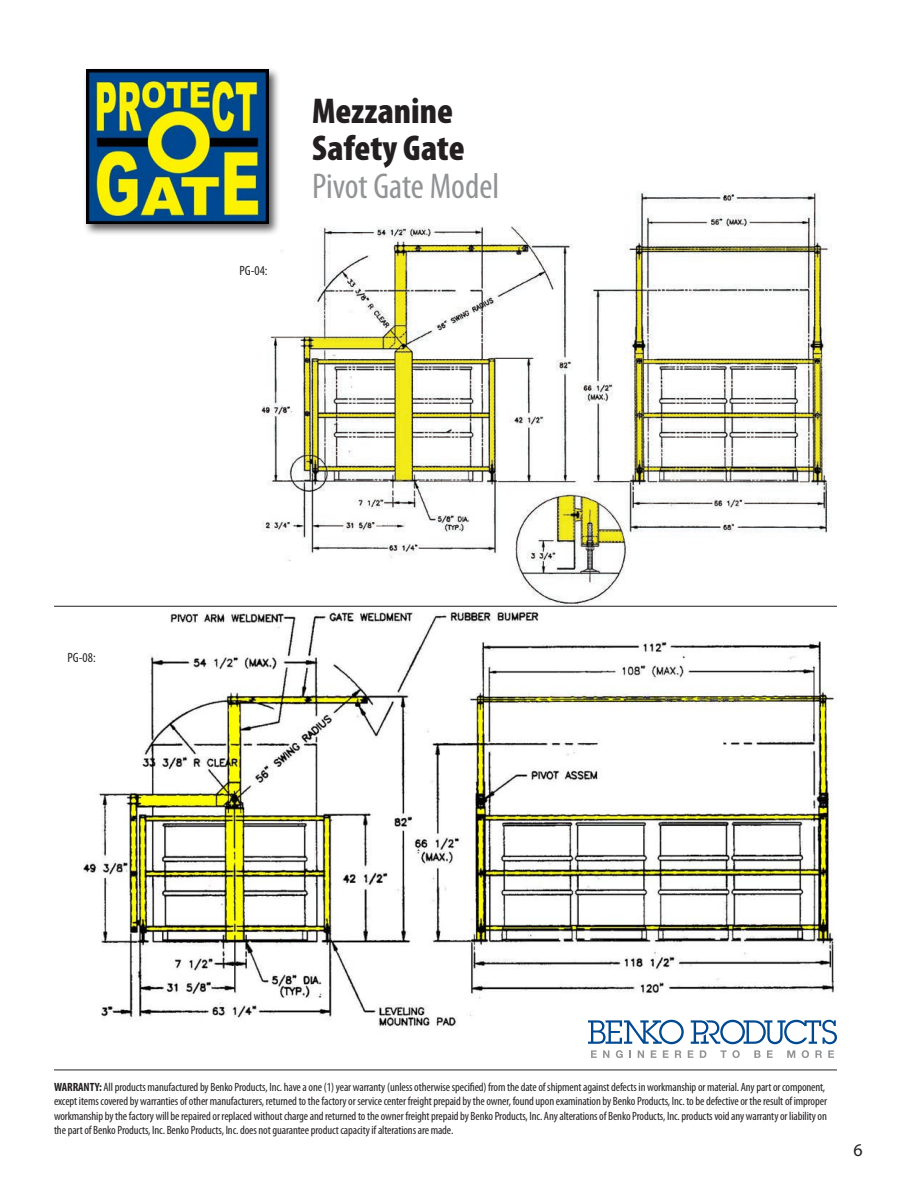
<style>
.page{position:relative;width:918px;height:1188px;background:#fff}
.page>*{position:absolute;margin:0;border:0;box-sizing:border-box;transform-origin:0 0}
.t1{font:900 condensed 36px/37.5px "Myriad Pro";color:#231f20}
.t2{font:condensed 36px "Myriad Pro";color:#919395}
.t3{font:18px "Myriad Pro";color:#231f20}
.t4{font:condensed 13.5px "Myriad Pro";color:#231f20}
.t5{font:condensed 12px/14.4px "Myriad Pro";letter-spacing:-.01em;color:#231f20}
.s1{font-weight:700}
</style>
<div class="page">
<hr style="left:54px;top:1070px;width:783px;height:1px;background:#231f20">
<img style="left:256px;top:192px;width:581px;height:414px">
<img style="left:83px;top:610px;width:751px;height:417px">
<hr style="left:54px;top:606px;width:783px;height:1px;background:#231f20">
<div style="left:83px;top:66px;width:198px;height:170px;background:#231f20;opacity:.75"></div>
<img style="left:86px;top:69px;width:182px;height:154px">
<svg style="left:691px;top:1020px;width:146px;height:24px"></svg>
<svg style="left:588px;top:1020px;width:96px;height:24px"></svg>
<svg style="left:591px;top:1050px;width:6px;height:8px"></svg>
<svg style="left:603px;top:1050px;width:6px;height:8px"></svg>
<svg style="left:616px;top:1050px;width:7px;height:8px"></svg>
<svg style="left:629px;top:1050px;width:2px;height:8px"></svg>
<svg style="left:638px;top:1050px;width:6px;height:8px"></svg>
<svg style="left:651px;top:1050px;width:5px;height:8px"></svg>
<svg style="left:663px;top:1050px;width:6px;height:8px"></svg>
<svg style="left:675px;top:1050px;width:6px;height:8px"></svg>
<svg style="left:688px;top:1050px;width:5px;height:8px"></svg>
<svg style="left:700px;top:1050px;width:6px;height:8px"></svg>
<svg style="left:720px;top:1050px;width:20px;height:8px"></svg>
<svg style="left:754px;top:1050px;width:7px;height:8px"></svg>
<svg style="left:767px;top:1050px;width:6px;height:8px"></svg>
<svg style="left:787px;top:1050px;width:8px;height:8px"></svg>
<svg style="left:802px;top:1050px;width:7px;height:8px"></svg>
<svg style="left:815px;top:1050px;width:7px;height:8px"></svg>
<svg style="left:828px;top:1050px;width:6px;height:8px"></svg>
<p class="t4" style="left:240px;top:262px;width:30px">PG-04:</p>
<p class="t1" style="left:312px;top:92px;width:154px">Mezzanine<br>Safety Gate</p>
<p class="t2" style="left:312px;top:164px;width:189px">Pivot Gate Model</p>
<p class="t4" style="left:68px;top:650px;width:30px">PG-08:</p>
<p class="t5" style="left:54px;top:1079px;width:774px"><span class="s1">WARRANTY:</span> All products manufactured by Benko Products, Inc. have a one (1) year warranty (unless otherwise specified) from the date of shipment against defects in workmanship or material. Any part or component, except items covered by warranties of other manufacturers, returned to the factory or service center freight prepaid by the owner, found upon examination by Benko Products, Inc. to be defective or the result of improper workmanship by the factory will be repaired or replaced without charge and returned to the owner freight prepaid by Benko Products, Inc. Any alterations of Benko Products, Inc. products void any warranty or liability on the part of Benko Products, Inc. Benko Products, Inc. does not guarantee product capacity if alterations are made.</p>
<p class="t3" style="left:853px;top:1139px;width:11px">6</p>
</div>
